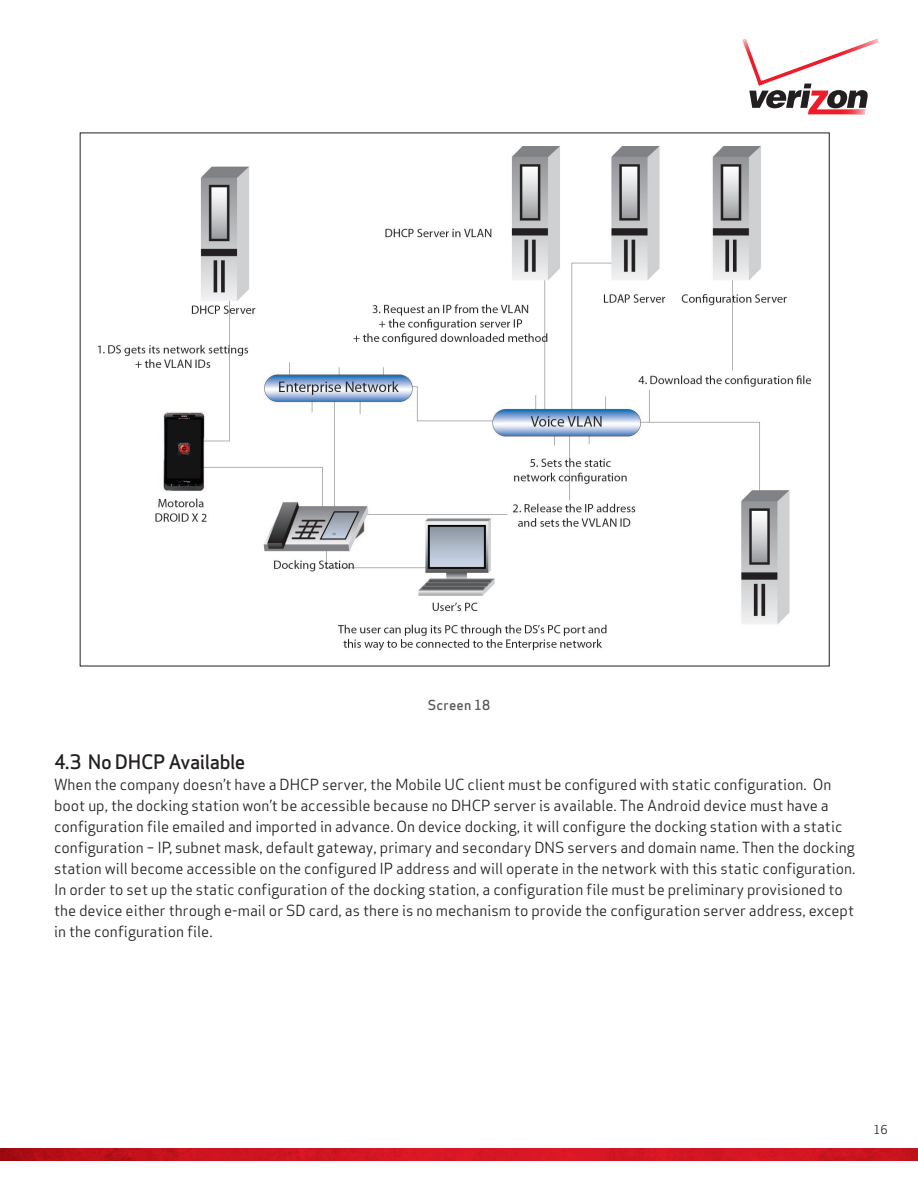
<style>
.page{position:relative;width:918px;height:1188px;background:#fff}
.page>*{position:absolute;margin:0;border:0;box-sizing:border-box;transform-origin:0 0}
.t1{font:500 19.5px "Apex Sans";letter-spacing:-.025em;color:#231f20}
.t2{font:15px/21px "Apex Sans";color:#231f20}
.t3{font:500 13.5px "Apex Sans";letter-spacing:.015em;color:#57585a}
.t4{font:12px "Apex Sans";color:#231f20}
</style>
<div class="page">
<img style="left:97px;top:146px;width:715px;height:505px">
<svg style="left:743px;top:39px;width:135px;height:75px"></svg>
<img style="left:0;top:1149px;width:918px;height:12px">
<p class="t3" style="left:428px;top:693px;width:64px">Screen 18</p>
<h1 class="t1" style="left:54px;top:744px;width:193px">4.3 No DHCP Available</h1>
<p class="t2" style="left:54px;top:772px;width:803px">When the company doesn’t have a D HCP server, the Mobile UC client must be configured with static configuration. On boot up, the docking station won’t be accessible because no DHCP server is available. The Android device must have a configuration file emailed and imported in advance. On device docking, it will configure the docking station with a static configuration – IP, subnet mask, default gateway, primary and secondary DNS servers and domain name. Then the docking station will become accessible on the configured IP address and will operate in the network with this static configuration.<br>In order to set up the static configuration of the docking station, a configuration file must be preliminary provisioned to the device either through e-mail or SD card, as there is no mechanism to provide the configuration server address, except in the configuration file.</p>
<p class="t4" style="left:874px;top:1119px;width:15px">16</p>
</div>
